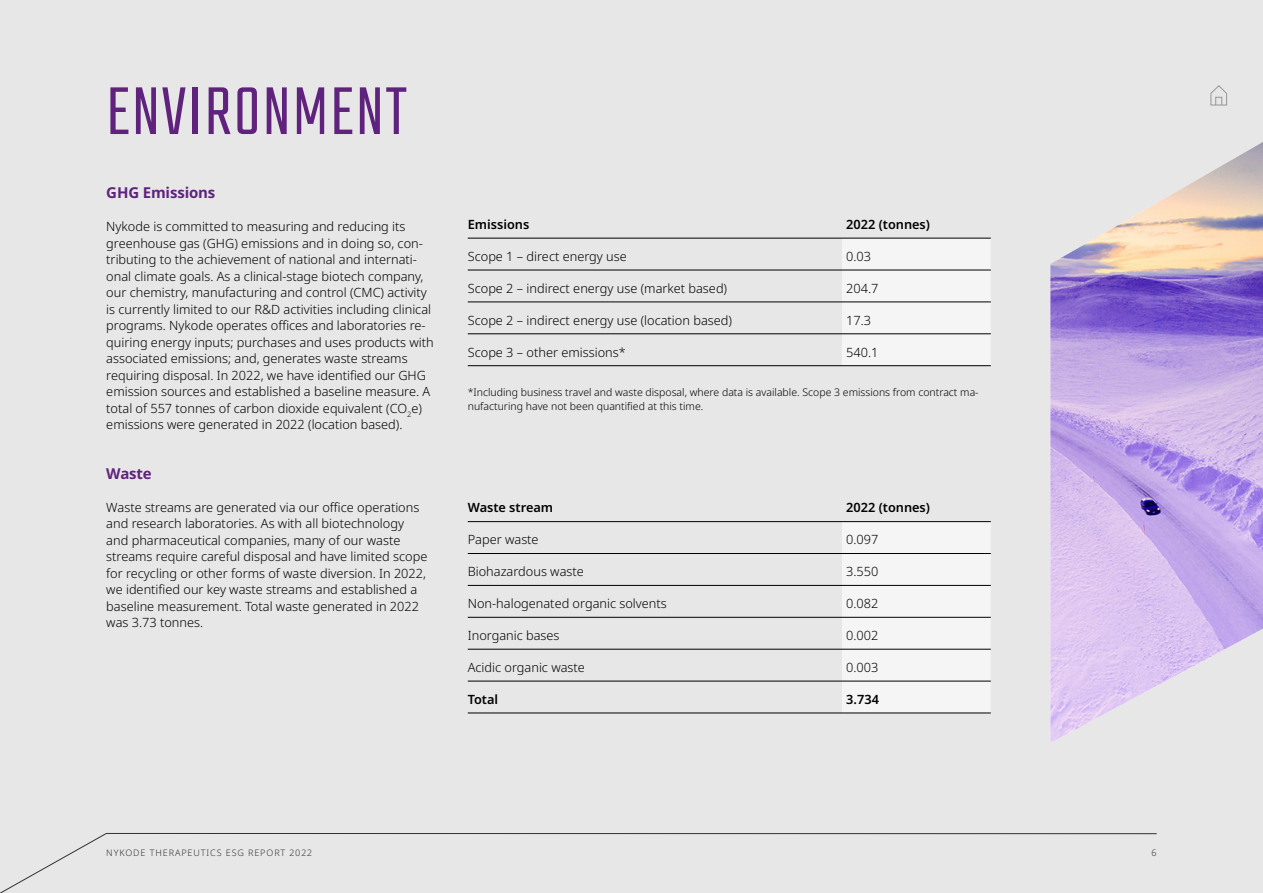
<style>
.page{position:relative;width:1263px;height:893px;background:#e7e7e7}
.page>*{position:absolute;margin:0;border:0;box-sizing:border-box;transform-origin:0 0}
.Heading1{font:300 75px "Teko";letter-spacing:.025em;color:#5f237d}
.Heading2{font:700 15px "Noto Sans";letter-spacing:-.01em;color:#5f237d}
.DR_Bodytext_8-5{font:300 12.75px/16.5px "Noto Sans";color:#000}
.DR_Heading_3_8-5{font:600 12.75px "Noto Sans";color:#000}
.DR_Bodytext_8-5-2{font:600 12.75px "Noto Sans";color:#000}
.DR_Notetekst{font:300 10.5px/13.5px "Noto Sans";color:#000}
.t1{font:300 9px "Noto Sans";letter-spacing:.1em;color:#323232}
</style>
<div class="page">
<img style="left:1050px;top:142px;width:213px;height:601px">
<div style="left:842px;top:239px;width:149px;height:126px;background:#f5f5f5"></div>
<hr style="left:468px;top:238px;width:374px;height:1px;background:#000">
<hr style="left:842px;top:238px;width:149px;height:1px;background:#000">
<hr style="left:468px;top:270px;width:374px;height:1px;background:#000">
<hr style="left:842px;top:270px;width:149px;height:1px;background:#000">
<hr style="left:468px;top:302px;width:374px;height:1px;background:#000">
<hr style="left:842px;top:302px;width:149px;height:1px;background:#000">
<hr style="left:468px;top:334px;width:374px;height:1px;background:#000">
<hr style="left:842px;top:334px;width:149px;height:1px;background:#000">
<hr style="left:468px;top:365px;width:374px;height:1px;background:#000">
<hr style="left:842px;top:365px;width:149px;height:1px;background:#000">
<div style="left:842px;top:522px;width:149px;height:191px;background:#f5f5f5"></div>
<hr style="left:468px;top:521px;width:374px;height:1px;background:#000">
<hr style="left:842px;top:521px;width:149px;height:1px;background:#000">
<hr style="left:468px;top:553px;width:374px;height:1px;background:#000">
<hr style="left:842px;top:553px;width:149px;height:1px;background:#000">
<hr style="left:468px;top:585px;width:374px;height:1px;background:#000">
<hr style="left:842px;top:585px;width:149px;height:1px;background:#000">
<hr style="left:468px;top:617px;width:374px;height:1px;background:#000">
<hr style="left:842px;top:617px;width:149px;height:1px;background:#000">
<hr style="left:468px;top:649px;width:374px;height:1px;background:#000">
<hr style="left:842px;top:649px;width:149px;height:1px;background:#000">
<hr style="left:468px;top:681px;width:374px;height:1px;background:#000">
<hr style="left:842px;top:681px;width:149px;height:1px;background:#000">
<hr style="left:468px;top:713px;width:374px;height:1px;background:#000">
<hr style="left:842px;top:713px;width:149px;height:1px;background:#000">
<div style="left:1215px;top:97px;width:7px;height:8px;border:1px solid #969696"></div>
<div style="left:1210px;top:93px;width:17px;height:12px;border:1px solid #969696"></div>
<svg style="left:1210px;top:85px;width:17px;height:10px"></svg>
<svg style="left:0;top:833px;width:1157px;height:60px"></svg>
<p class="Heading1" style="left:106px;top:72px;width:302px">ENVIRONMENT</p>
<p class="Heading2" style="left:106px;top:182px;width:111px">GHG Emissions</p>
<p class="DR_Bodytext_8-5" style="left:106px;top:218px;width:329px">Nykode is committed to measuring and reducing its greenhouse gas (GHG) emissions and in doing so, con&shy;tributing to the achievement of national and internati&shy;onal climate goals. As a clinical-stage biotech company, our chemistry, manufacturing and control (CMC) activity is currently limited to our R&amp;D activities including clinical programs. Nykode operates offices and laboratories re&shy;quiring energy inputs; purchases and uses products with associated emissions; and, generates waste streams requiring disposal. In 2022, we have identified our GHG emission sources and established a baseline measure. A total of 557 tonnes of carbon dioxide equivalent (CO<sub>2</sub>e) emissions were generated in 2022 (location based).</p>
<p class="Heading2" style="left:106px;top:462px;width:47px">Waste</p>
<p class="DR_Bodytext_8-5" style="left:106px;top:499px;width:323px">Waste streams are generated via our office operations and research laboratories. As with all biotechnology and pharmaceutical companies, many of our waste streams require careful disposal and have limited scope for recycling or other forms of waste diversion. In 2022, we identified our key waste streams and established a baseline measurement. Total waste generated in 2022 was 3.73 tonnes.</p>
<p class="DR_Heading_3_8-5" style="left:468px;top:215px;width:63px">Emissions</p>
<p class="DR_Heading_3_8-5" style="left:846px;top:215px;width:85px">2022 (tonnes)</p>
<p class="DR_Bodytext_8-5" style="left:468px;top:248px;width:161px">Scope 1 – direct energy use</p>
<p class="DR_Bodytext_8-5" style="left:846px;top:248px;width:26px">0.03</p>
<p class="DR_Bodytext_8-5" style="left:468px;top:280px;width:261px">Scope 2 – indirect energy use (market based)</p>
<p class="DR_Bodytext_8-5" style="left:846px;top:280px;width:34px">204.7</p>
<p class="DR_Bodytext_8-5" style="left:468px;top:312px;width:266px">Scope 2 – indirect energy use (location based)</p>
<p class="DR_Bodytext_8-5" style="left:846px;top:312px;width:26px">17.3</p>
<p class="DR_Bodytext_8-5" style="left:468px;top:344px;width:160px">Scope 3 – other emissions*</p>
<p class="DR_Bodytext_8-5" style="left:846px;top:344px;width:34px">540.1</p>
<p class="DR_Notetekst" style="left:468px;top:386px;width:512px">*Including business travel and waste disposal, where data is available. Scope 3 emissions from contract ma&shy;nufacturing have not been quantified at this time.</p>
<p class="DR_Heading_3_8-5" style="left:468px;top:499px;width:87px">Waste stream</p>
<p class="DR_Heading_3_8-5" style="left:846px;top:499px;width:85px">2022 (tonnes)</p>
<p class="DR_Bodytext_8-5" style="left:468px;top:532px;width:72px">Paper waste</p>
<p class="DR_Bodytext_8-5" style="left:846px;top:532px;width:34px">0.097</p>
<p class="DR_Bodytext_8-5" style="left:468px;top:564px;width:118px">Biohazardous waste</p>
<p class="DR_Bodytext_8-5" style="left:846px;top:564px;width:34px">3.550</p>
<p class="DR_Bodytext_8-5" style="left:468px;top:596px;width:201px">Non-halogenated organic solvents</p>
<p class="DR_Bodytext_8-5" style="left:846px;top:596px;width:34px">0.082</p>
<p class="DR_Bodytext_8-5" style="left:468px;top:627px;width:93px">Inorganic bases</p>
<p class="DR_Bodytext_8-5" style="left:846px;top:627px;width:34px">0.002</p>
<p class="DR_Bodytext_8-5" style="left:468px;top:659px;width:119px">Acidic organic waste</p>
<p class="DR_Bodytext_8-5" style="left:846px;top:659px;width:34px">0.003</p>
<p class="DR_Bodytext_8-5-2" style="left:468px;top:690px;width:32px">Total</p>
<p class="DR_Bodytext_8-5-2" style="left:846px;top:690px;width:34px">3.734</p>
<p class="t1" style="left:106px;top:846px;width:207px">NYKODE THERAPEUTICS ESG REPORT 2022</p>
<p class="t1" style="left:1151px;top:846px;width:7px">6</p>
</div>
